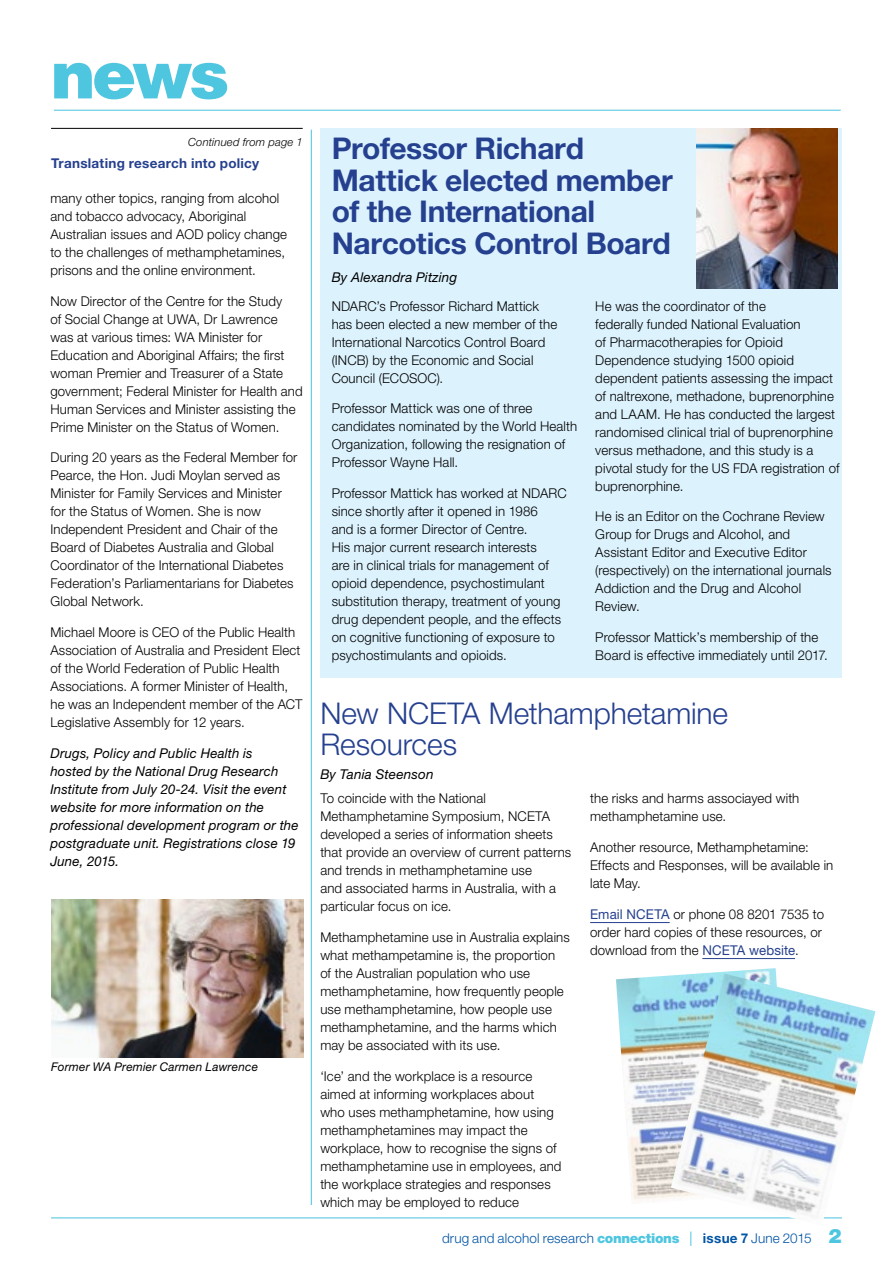
<style>
.page{position:relative;width:893px;height:1263px;background:#fff}
.page>*{position:absolute;margin:0;border:0;box-sizing:border-box;transform-origin:0 0}
.t1{font:900 66px "Helvetica LT Std";color:#4fc6e0}
.t2{font:700 30px/31.5px "Helvetica Neue LT Std";letter-spacing:-.015em;color:#25408f}
.t3{font:300 30px/31.5px "Helvetica Neue LT Std";letter-spacing:-.005em;color:#25408f}
.t4{font:900 19.95px "Helvetica Neue LT Std";color:#4fc6e0}
.t5{font:300 13.5px/18px "Helvetica Neue LT Std";letter-spacing:.01em;color:#000}
.t6{font:italic 13.5px/18px "Helvetica Neue LT Std";letter-spacing:.01em;color:#000}
.t7{font:300 13.5px "Helvetica Neue LT Std";letter-spacing:.01em;color:#0054a4}
.t8{font:700 13.5px "Helvetica Neue LT Std";letter-spacing:.02em;color:#25408f}
.t9{font:italic 12px "Helvetica Neue LT Std";letter-spacing:.02em;color:#000}
.t10{font:italic 300 11.25px "Helvetica Neue LT Std";letter-spacing:.015em;color:#000}
.s1{font-weight:400;color:#25408f}
.s2{font-weight:900;color:#4fc6e0}
.s3{font-weight:700}
</style>
<div class="page">
<hr style="left:51px;top:1217px;width:791px;height:1px;background:#4fc6e0">
<div style="left:320px;top:128px;width:522px;height:550px;background:#dcf2fd"></div>
<hr style="left:54px;top:110px;width:787px;height:1px;background:#4fc6e0">
<hr style="left:51px;top:128px;width:252px;height:1px;background:#000">
<hr style="left:311px;top:130px;width:1px;height:1075px;background:#4fc6e0">
<img style="left:696px;top:128px;width:141px;height:160px">
<img style="left:51px;top:899px;width:252px;height:158px">
<img style="left:616px;top:968px;width:160px;height:232px">
<img style="left:671px;top:973px;width:204px;height:246px">
<hr style="left:590px;top:922px;width:80px;height:1px;background:#25408f">
<hr style="left:702px;top:958px;width:93px;height:1px;background:#25408f">
<svg style="left:690px;top:1231px;width:1px;height:15px"></svg>
<h1 class="t1" style="left:51px;top:32px;width:180px">news</h1>
<p class="t10" style="left:188px;top:135px;width:116px">Continued from page 1</p>
<p class="t8" style="left:51px;top:155px;width:210px">Translating research into policy</p>
<p class="t5" style="left:50px;top:189px;width:238px">many other topics, ranging from alcohol and tobacco advocacy, Aboriginal Australian issues and AOD policy change to the challenges of methamphetamines, prisons and the online environment.</p>
<p class="t5" style="left:50px;top:292px;width:254px">Now Director of the Centre for the Study<br>of Social Change at UWA, Dr Lawrence was at various times: WA Minister for Education and Aboriginal Affairs; the first woman Premier and Treasurer of a State government; Federal Minister for Health and Human Services and Minister assisting the Prime Minister on the Status of Women.</p>
<p class="t5" style="left:50px;top:448px;width:248px">During 20 years as the Federal Member for Pearce, the Hon. Judi Moylan served as Minister for Family Services and Minister for the Status of Women. She is now Independent President and Chair of the Board of Diabetes Australia and Global Coordinator of the International Diabetes Federation’s Parliamentarians for Diabetes Global Network.</p>
<p class="t5" style="left:50px;top:623px;width:254px">Michael Moore is CEO of the Public Health Association of Australia and President Elect of the World Federation of Public Health Associations. A former Minister of Health, he was an Independent member of the ACT Legislative Assembly for 12 years.</p>
<p class="t6" style="left:50px;top:744px;width:250px">Drugs, Policy and Public Health is<br>hosted by the National Drug Research Institute from July 20-24. Visit the event website for more information on the professional development program or the postgraduate unit. Registrations close 19<br>June, 2015.</p>
<p class="t9" style="left:51px;top:1059px;width:208px">Former WA Premier Carmen Lawrence</p>
<h2 class="t2" style="left:332px;top:132px;width:343px">Professor Richard<br>Mattick elected member of the International<br>Narcotics Control Board</h2>
<p class="t6" style="left:332px;top:268px;width:127px">By Alexandra Pitzing</p>
<p class="t5" style="left:332px;top:297px;width:227px">NDARC’s Professor Richard Mattick has been elected a new member of the<br>International Narcotics Control Board (INCB) by the Economic and Social<br>Council (ECOSOC).</p>
<p class="t5" style="left:332px;top:399px;width:247px">Professor Mattick was one of three candidates nominated by the World Health Organization, following the resignation of Professor Wayne Hall.</p>
<p class="t5" style="left:332px;top:484px;width:237px">Professor Mattick has worked at NDARC since shortly after it opened in 1986<br>and is a former Director of Centre.<br>His major current research interests<br>are in clinical trials for management of opioid dependence, psychostimulant substitution therapy, treatment of young drug dependent people, and the effects on cognitive functioning of exposure to psychostimulants and opioids.</p>
<p class="t5" style="left:595px;top:296px;width:246px">He was the coordinator of the<br>federally funded National Evaluation<br>of Pharmacotherapies for Opioid Dependence studying 1500 opioid dependent patients assessing the impact of naltrexone, methadone, buprenorphine and LAAM. He has conducted the largest randomised clinical trial of buprenorphine versus methadone, and this study is a pivotal study for the US FDA registration of buprenorphine.</p>
<p class="t5" style="left:595px;top:507px;width:238px">He is an Editor on the Cochrane Review<br>Group for Drugs and Alcohol, and<br>Assistant Editor and Executive Editor (respectively) on the international journals<br>Addiction and the Drug and Alcohol<br>Review.</p>
<p class="t5" style="left:595px;top:628px;width:234px">Professor Mattick’s membership of the<br>Board is effective immediately until 2017.</p>
<h2 class="t3" style="left:320px;top:696px;width:409px">New NCETA Methamphetamine<br>Resources</h2>
<p class="t6" style="left:320px;top:765px;width:115px">By Tania Steenson</p>
<p class="t5" style="left:320px;top:789px;width:252px">To coincide with the National Methamphetamine Symposium, NCETA developed a series of information sheets that provide an overview of current patterns and trends in methamphetamine use<br>and associated harms in Australia, with a particular focus on ice.</p>
<p class="t5" style="left:320px;top:928px;width:251px">Methamphetamine use in Australia explains what methampetamine is, the proportion<br>of the Australian population who use methamphetamine, how frequently people use methamphetamine, how people use methamphetamine, and the harms which may be associated with its use.</p>
<p class="t5" style="left:320px;top:1067px;width:243px">‘Ice’ and the workplace is a resource aimed at informing workplaces about who uses methamphetamine, how using methamphetamines may impact the workplace, how to recognise the signs of methamphetamine use in employees, and the workplace strategies and responses which may be employed to reduce</p>
<p class="t5" style="left:590px;top:789px;width:211px">the risks and harms associayed with methamphetamine use.</p>
<p class="t5" style="left:590px;top:838px;width:245px">Another resource, Methamphetamine:<br>Effects and Responses, will be available in late May.</p>
<p class="t5" style="left:590px;top:905px;width:235px"><span class="s1">Email NCETA</span> or phone 08 8201 7535 to order hard copies of these resources, or download from the <span class="s1">NCETA website</span>.</p>
<p class="t7" style="left:442px;top:1229px;width:239px">drug and alcohol research <span class="s2">connections</span></p>
<p class="t7" style="left:703px;top:1229px;width:110px"><span class="s3">issue 7</span> June 2015</p>
<h3 class="t4" style="left:828px;top:1224px;width:15px">2</h3>
</div>
